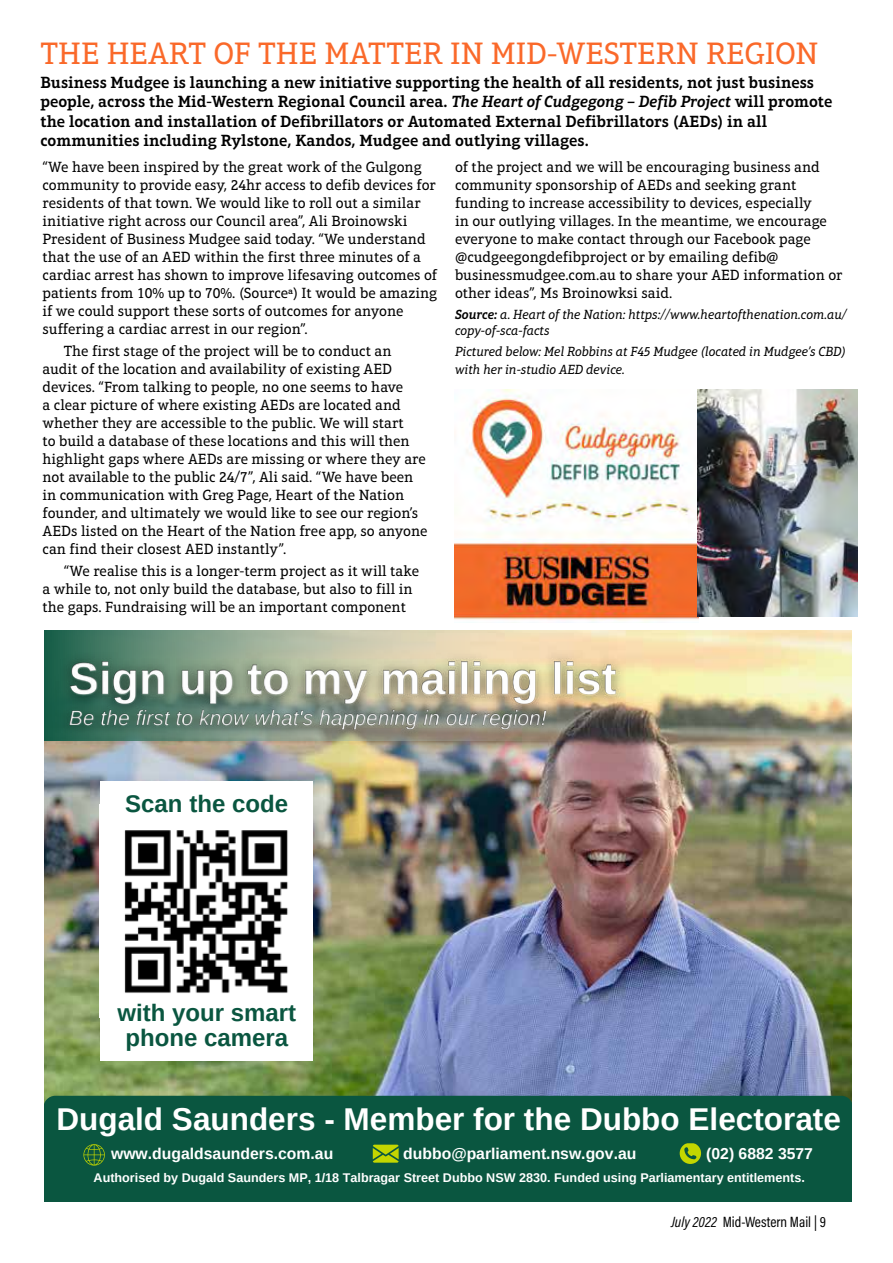
<style>
.page{position:relative;width:893px;height:1263px;background:#fff}
.page>*{position:absolute;margin:0;border:0;box-sizing:border-box;transform-origin:0 0}
.t1{font:700 31.5px "Arimo";color:#fff}
.t2{font:31.5px "Aptifer Slab LT Pro";color:#fa692a}
.t3{font:700 24px/26px "Arimo";color:#0a5640;text-align:center}
.t4{font:600 16.5px/19.5px "Aptifer Slab LT Pro";color:#000}
.t5{font:700 15.75px "Arimo";color:#fff}
.t6{font:15px/18px "Aptifer Slab LT Pro";color:#000}
.t7{font:15px "Acumin Variable Concept";color:#000}
.t8{font:italic 13.5px/16.5px "Aptifer Slab LT Pro";letter-spacing:-.005em;color:#000}
.t9{font:700 12.6px "Arimo";color:#fff}
.s1{font-style:italic}
.s2{font-weight:600}
</style>
<div class="page">
<img style="left:455px;top:390px;width:243px;height:231px">
<img style="left:45px;top:630px;width:807px;height:466px">
<div style="left:45px;top:1134px;width:807px;height:68px;background:#0a5640"></div>
<div style="left:100px;top:781px;width:213px;height:279px;background:#fff"></div>
<img style="left:124px;top:830px;width:164px;height:163px">
<div style="left:45px;top:1096px;width:807px;height:69px;background:#0a5640"></div>
<svg style="left:45px;top:630px;width:534px;height:111px;background:#8ea68c"></svg>
<img style="left:50px;top:635px;width:586px;height:116px">
<img style="left:697px;top:389px;width:160px;height:228px">
<h1 class="t2" style="left:40px;top:35px;width:779px">THE HEART OF THE MATTER IN MID-WESTERN REGION</h1>
<p class="t4" style="left:40px;top:72px;width:793px">Business Mudgee is launching a new initiative supporting the health of all residents, not just business people, across the Mid-Western Regional Council area. <span class="s1">The Heart of Cudgegong – Defib Project</span> will promote the location and installation of Defibrillators or Automated External Defibrillators (AEDs) in all communities including Rylstone, Kandos, Mudgee and outlying villages.</p>
<p class="t6" style="left:43px;top:158px;width:396px">“We have been inspired by the great work of the Gulgong community to provide easy, 24hr access to defib devices for residents of that town. We would like to roll out a similar initiative right across our Council area”, Ali Broinowski President of Business Mudgee said today. “We understand that the use of an AED within the first three minutes of a cardiac arrest has shown to improve lifesaving outcomes of patients from 10% up to 70%. (Sourceª) It would be amazing if we could support these sorts of outcomes for anyone suffering a cardiac arrest in our region”.</p>
<p class="t6" style="left:43px;top:342px;width:386px;text-indent:21px">The first stage of the project will be to conduct an audit of the location and availability of existing AED devices. “From talking to people, no one seems to have<br>a clear picture of where existing AEDs are located and whether they are accessible to the public. We will start<br>to build a database of these locations and this will then highlight gaps where AEDs are missing or where they are not available to the public 24/7”, Ali said. “We have been in communication with Greg Page, Heart of the Nation founder, and ultimately we would like to see our region’s AEDs listed on the Heart of the Nation free app, so anyone can find their closest AED instantly”.</p>
<p class="t6" style="left:43px;top:562px;width:378px;text-indent:21px">“We realise this is a longer-term project as it will take a while to, not only build the database, but also to fill in the gaps. Fundraising will be an important component</p>
<p class="t6" style="left:455px;top:158px;width:389px">of the project and we will be encouraging business and community sponsorship of AEDs and seeking grant funding to increase accessibility to devices, especially<br>in our outlying villages. In the meantime, we encourage everyone to make contact through our Facebook page @cudgeegongdefibproject or by emailing defib@ businessmudgee.com.au to share your AED information or other ideas”, Ms Broinowksi said.</p>
<p class="t8" style="left:455px;top:306px;width:393px"><span class="s2">Source:</span> a. Heart of the Nation: https://www.heartofthenation.com.au/ copy-of-sca-facts</p>
<p class="t8" style="left:455px;top:342px;width:392px;line-height:18px">Pictured below: Mel Robbins at F45 Mudgee (located in Mudgee’s CBD) with her in-studio AED device.</p>
<h2 class="t3" style="left:125px;top:791px;width:165px">Scan the code</h2>
<h2 class="t3" style="left:117px;top:1000px;width:180px">with your smart phone camera</h2>
<h1 class="t1" style="left:56px;top:1098px;width:786px">Dugald Saunders - Member for the Dubbo Electorate</h1>
<p class="t5" style="left:111px;top:1142px;width:224px">www.dugaldsaunders.com.au</p>
<p class="t5" style="left:403px;top:1142px;width:235px">dubbo@parliament.nsw.gov.au</p>
<p class="t5" style="left:706px;top:1142px;width:108px">(02) 6882 3577</p>
<p class="t9" style="left:94px;top:1169px;width:713px">Authorised by Dugald Saunders MP, 1/18 Talbragar Street Dubbo NSW 2830. Funded using Parliamentary entitlements.</p>
<p class="t7" style="left:671px;top:1211px;width:157px">July 2022 Mid-Western Mail | 9</p>
</div>
